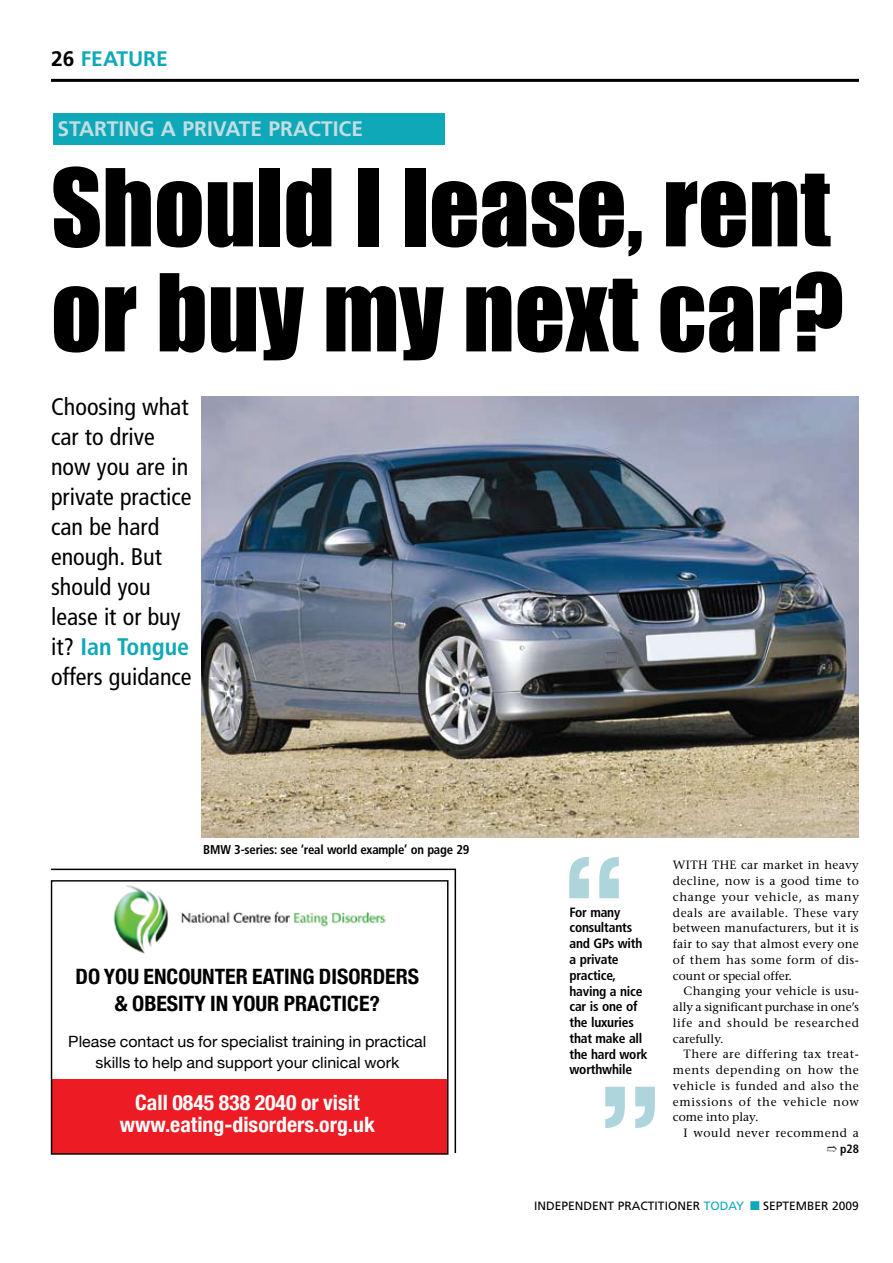
<style>
.page{position:relative;width:893px;height:1263px;background:#fff}
.page>*{position:absolute;margin:0;border:0;box-sizing:border-box;transform-origin:0 0}
.t1{font:99px/105px "Impact";color:#000}
.t2{font:condensed 24px/30px "Frutiger";color:#000}
.t3{font:700 condensed 21.15px/26.8px "Helvetica Neue";color:#000;text-align:center}
.t4{font:700 condensed 21.15px/21.1px "Helvetica Neue";color:#fff;text-align:center}
.t5{font:700 21px "Frutiger";color:#c2dee4}
.t6{font:700 21px "Frutiger";color:#0ea8b8}
.t7{font:15.45px/21.1px "Helvetica Neue";color:#000;text-align:center}
.t8{font:700 condensed 13.5px/15.8px "Frutiger";letter-spacing:-.015em;color:#000}
.t9{font:700 condensed 12.75px "Frutiger";letter-spacing:-.015em;color:#000}
.t10{font:12px/15.8px "Stone Serif";letter-spacing:.04em;color:#000;text-align:justify}
.t11{font:12px "Frutiger";color:#000}
.t12{font:700 condensed 12px "Frutiger";color:#000}
.t13{font:12px "Frutiger";color:#0ea8b8}
.s1{color:#000}
.s2{font-weight:700;color:#0ea8b8}
.s3{color:#0ea8b8}
</style>
<div class="page">
<hr style="left:51px;top:79px;width:808px;height:3px;background:#000">
<div style="left:53px;top:113px;width:391px;height:32px;background:#0ea8b8"></div>
<img style="left:113px;top:885px;width:273px;height:69px">
<div style="left:52px;top:1080px;width:396px;height:74px;background:#ed1c24"></div>
<div style="left:51px;top:880px;width:397px;height:275px;border:1px solid #000"></div>
<hr style="left:51px;top:869px;width:405px;height:1px;background:#000">
<hr style="left:455px;top:869px;width:1px;height:284px;background:#000">
<img style="left:202px;top:397px;width:657px;height:441px">
<svg style="left:605px;top:1087px;width:50px;height:41px"></svg>
<svg style="left:569px;top:857px;width:50px;height:41px"></svg>
<h3 class="t6" style="left:51px;top:46px;width:118px"><span class="s1">26</span> FEATURE</h3>
<h3 class="t5" style="left:57px;top:117px;width:25px">START</h3>
<h3 class="t5" style="left:118px;top:117px;width:120px">ING A PRIVATE</h3>
<h3 class="t5" style="left:269px;top:117px;width:93px">PRACTICE</h3>
<h1 class="t1" style="left:51px;top:154px;width:794px">Should I lease, rent or buy my next car?</h1>
<h2 class="t2" style="left:51px;top:392px;width:142px">Choosing what car to drive now you are in private practice can be hard enough. But should you lease it or buy it? <span class="s2">Ian Tongue </span>offers guidance</h2>
<p class="t9" style="left:203px;top:842px;width:268px">BMW 3-series: see ‘real world example’ on page 29</p>
<h3 class="t3" style="left:76px;top:963px;width:345px">DO YOU ENCOUNTER EATING DISORDERS &amp; OBESITY IN YOUR PRACTICE?</h3>
<p class="t7" style="left:68px;top:1030px;width:360px">Please contact us for specialist training in practical skills to help and support your clinical work</p>
<h3 class="t4" style="left:120px;top:1092px;width:257px">Call 0845 838 2040 or visit www.eating-disorders.org.uk</h3>
<p class="t8" style="left:569px;top:904px;width:80px">For many consultants and GPs with a private practice, having a nice car is one of the luxuries that make all the hard work worthwhile</p>
<p class="t10" style="left:673px;top:857px;width:188px">With the car market in heavy decline, now is a good time to change your vehicle, as many deals are available. These vary between manufacturers, but it is fair to say that almost every one of them has some form of dis&shy;count or special offer.</p>
<p class="t10" style="left:673px;top:983px;width:188px;text-indent:11px">Changing your vehicle is usu&shy;ally a significant purchase in one’s life and should be researched carefully.</p>
<p class="t10" style="left:673px;top:1046px;width:188px;text-indent:11px">There are differing tax treat&shy;ments depending on how the vehicle is funded and also the emissions of the vehicle now come into play.</p>
<p class="t10" style="left:684px;top:1125px;width:177px">I would never recommend a</p>
<p class="t12" style="left:827px;top:1142px;width:34px">➱ p28</p>
<p class="t11" style="left:534px;top:1199px;width:179px">INDEPENDENT PRACTITIONER <span class="s3">TODA</span></p>
<p class="t13" style="left:736px;top:1199px;width:10px">Y</p>
<p class="t11" style="left:763px;top:1199px;width:97px">SEPTEMBER 2009</p>
</div>
